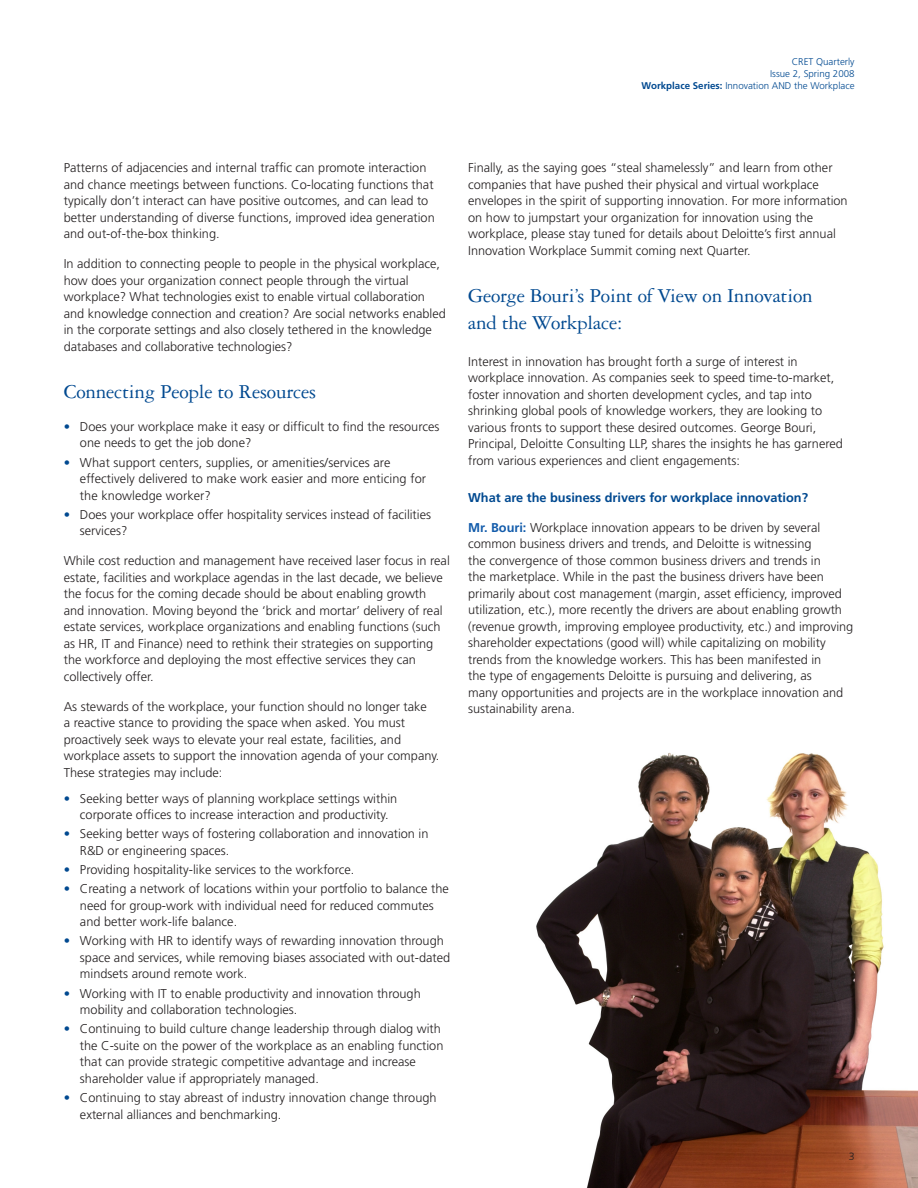
<style>
.page{position:relative;width:918px;height:1188px;background:#fff}
.page>*{position:absolute;margin:0;border:0;box-sizing:border-box;transform-origin:0 0}
._05_Heading_size_3{font:21px/27px "Garamond Three";letter-spacing:-.01em;color:#014990}
._06_Body_copy{font:300 12.75px/16.5px "Frutiger";color:#231f20}
.Bullets{font:300 12.75px/16.5px "Frutiger";color:#231f20}
.Bullets_Last{font:300 12.75px/16.5px "Frutiger";color:#231f20}
._06_Body_copy_subhea{font:700 12.75px "Frutiger";color:#014990}
.t1{font:300 12.75px/19.2px "Frutiger";color:#014990}
.t2{font:300 9.75px/12.3px "Frutiger";color:#014990;text-align:right}
.s1{font-weight:700}
.s2{font-weight:700;color:#135cab}
</style>
<div class="page">
<img style="left:536px;top:753px;width:382px;height:435px">
<p class="t2" style="left:770px;top:55px;width:86px">CRET Quarterly<br>Issue 2, Spring 2008</p>
<p class="t2" style="left:642px;top:80px;width:215px"><span class="s1">Workplace Series:</span> Innovation AND the Workplace</p>
<p class="_06_Body_copy" style="left:64px;top:160px;width:372px">Patterns of adjacencies and internal traffic can promote interaction and chance meetings between functions. Co-locating functions that typically don’t interact can have positive outcomes, and can lead to better understanding of diverse functions, improved idea generation and out-of-the-box thinking.</p>
<p class="_06_Body_copy" style="left:64px;top:256px;width:384px">In addition to connecting people to people in the physical workplace, how does your organization connect people through the virtual workplace? What technologies exist to enable virtual collaboration and knowledge connection and creation? Are social networks enabled in the corporate settings and also closely tethered in the knowledge databases and collaborative technologies?</p>
<p class="_05_Heading_size_3" style="left:64px;top:378px;width:254px">Connecting People to Resources</p>
<p class="Bullets" style="left:80px;top:418px;width:361px">Does your workplace make it easy or difficult to find the resources one needs to get the job done?</p>
<p class="Bullets" style="left:80px;top:454px;width:348px">What support centers, supplies, or amenities/services are effectively delivered to make work easier and more enticing for the knowledge worker?</p>
<p class="Bullets" style="left:80px;top:506px;width:353px">Does your workplace offer hospitality services instead of facilities services?</p>
<p class="_06_Body_copy" style="left:64px;top:553px;width:388px">While cost reduction and management have received laser focus in real estate, facilities and workplace agendas in the last decade, we believe the focus for the coming decade should be about enabling growth and innovation. Moving beyond the ‘brick and mortar’ delivery of real estate services, workplace organizations and enabling functions (such as HR, IT and Finance) need to rethink their strategies on supporting the workforce and deploying the most effective services they can collectively offer.</p>
<p class="_06_Body_copy" style="left:64px;top:698px;width:377px">As stewards of the workplace, your function should no longer take<br>a reactive stance to providing the space when asked. You must proactively seek ways to elevate your real estate, facilities, and workplace assets to support the innovation agenda of your company.<br>These strategies may include:</p>
<p class="Bullets" style="left:80px;top:790px;width:319px">Seeking better ways of planning workplace settings within corporate offices to increase interaction and productivity.</p>
<p class="Bullets" style="left:80px;top:826px;width:350px">Seeking better ways of fostering collaboration and innovation in<br>R&amp;D or engineering spaces.</p>
<p class="Bullets" style="left:80px;top:862px;width:276px">Providing hospitality-like services to the workforce.</p>
<p class="Bullets" style="left:80px;top:881px;width:370px">Creating a network of locations within your portfolio to balance the need for group-work with individual need for reduced commutes and better work-life balance.</p>
<p class="Bullets" style="left:80px;top:933px;width:372px">Working with HR to identify ways of rewarding innovation through space and services, while removing biases associated with out-dated mindsets around remote work.</p>
<p class="Bullets" style="left:80px;top:985px;width:342px">Working with IT to enable productivity and innovation through mobility and collaboration technologies.</p>
<p class="Bullets" style="left:80px;top:1021px;width:365px">Continuing to build culture change leadership through dialog with the C-suite on the power of the workplace as an enabling function that can provide strategic competitive advantage and increase shareholder value if appropriately managed.</p>
<p class="Bullets_Last" style="left:80px;top:1090px;width:358px">Continuing to stay abreast of industry innovation change through external alliances and benchmarking.</p>
<p class="t1" style="left:64px;top:417px;width:8px">•</p>
<p class="t1" style="left:64px;top:453px;width:8px">•</p>
<p class="t1" style="left:64px;top:505px;width:8px">•</p>
<p class="t1" style="left:64px;top:789px;width:8px">•</p>
<p class="t1" style="left:64px;top:825px;width:8px">•</p>
<p class="t1" style="left:64px;top:860px;width:8px">• •</p>
<p class="t1" style="left:64px;top:932px;width:8px">•</p>
<p class="t1" style="left:64px;top:984px;width:8px">•</p>
<p class="t1" style="left:64px;top:1020px;width:8px">•</p>
<p class="t1" style="left:64px;top:1088px;width:8px">•</p>
<p class="_06_Body_copy" style="left:468px;top:160px;width:381px">Finally, as the saying goes “steal shamelessly” and learn from other companies that have pushed their physical and virtual workplace envelopes in the spirit of supporting innovation. For more information on how to jumpstart your organization for innovation using the workplace, please stay tuned for details about Deloitte’s first annual Innovation Workplace Summit coming next Quarter.</p>
<p class="_05_Heading_size_3" style="left:468px;top:282px;width:346px">George Bouri’s Point of View on Innovation and the Workplace:</p>
<p class="_06_Body_copy" style="left:468px;top:353px;width:376px">Interest in innovation has brought forth a surge of interest in workplace innovation. As companies seek to speed time-to-market, foster innovation and shorten development cycles, and tap into shrinking global pools of knowledge workers, they are looking to various fronts to support these desired outcomes. George Bouri, Principal, Deloitte Consulting LLP, shares the insights he has garnered from various experiences and client engagements:</p>
<p class="_06_Body_copy_subhea" style="left:468px;top:490px;width:341px">What are the business drivers for workplace innovation?</p>
<p class="_06_Body_copy" style="left:468px;top:519px;width:387px"><span class="s2">Mr. Bouri:</span> Workplace innovation appears to be driven by several common business drivers and trends, and Deloitte is witnessing<br>the convergence of those common business drivers and trends in<br>the marketplace. While in the past the business drivers have been primarily about cost management (margin, asset efficiency, improved utilization, etc.), more recently the drivers are about enabling growth (revenue growth, improving employee productivity, etc.) and improving shareholder expectations (good will) while capitalizing on mobility trends from the knowledge workers. This has been manifested in<br>the type of engagements Deloitte is pursuing and delivering, as<br>many opportunities and projects are in the workplace innovation and sustainability arena.</p>
</div>
